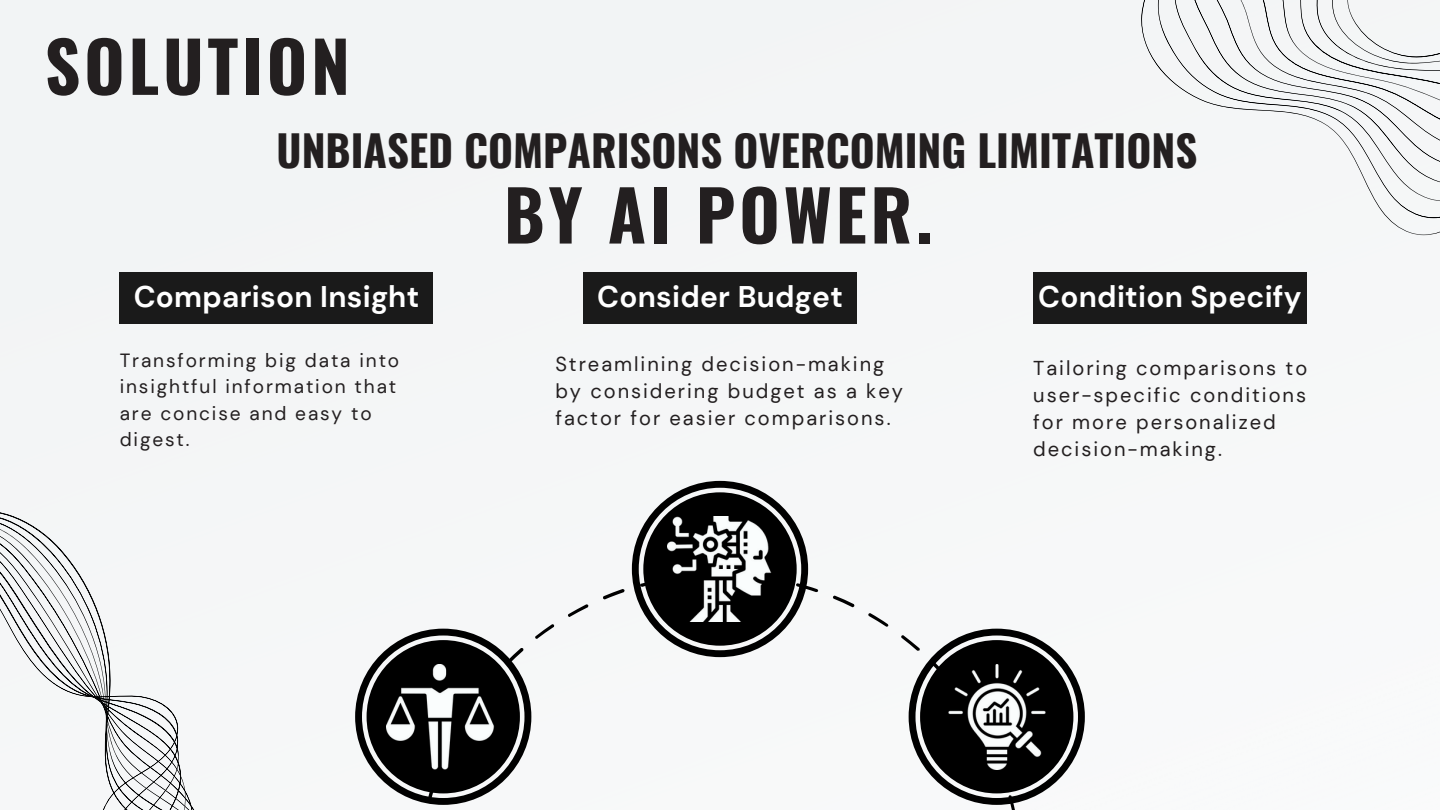
<style>
.page{position:relative;width:1440px;height:810px;background:#fff}
.page>*{position:absolute;margin:0;border:0;box-sizing:border-box;transform-origin:0 0}
.t1{font:700 69.5px "Oswald";letter-spacing:.055em;color:#231f20}
.t2{font:700 42.7px "Oswald";color:#231f20}
.t3{font:700 29.8px "DM Sans";letter-spacing:.01em;color:#fff}
.t4{font:20.1px/27px "DM Sans";letter-spacing:.1em;color:#231f20}
.t5{font:19.1px/26.2px "DM Sans";letter-spacing:.1em;color:#231f20}
</style>
<div class="page">
<div style="left:0;top:0;width:1428px;height:573px;background:#f4f5f6"></div>
<svg style="left:436px;top:573px;width:579px;height:237px"></svg>
<svg style="left:632px;top:481px;width:176px;height:176px"></svg>
<div style="left:643px;top:492px;width:154px;height:154px;background:#000;border-radius:50%"></div>
<svg style="left:909px;top:629px;width:176px;height:176px"></svg>
<div style="left:920px;top:640px;width:153px;height:153px;background:#000;border-radius:50%"></div>
<svg style="left:370px;top:629px;width:161px;height:176px"></svg>
<div style="left:367px;top:640px;width:153px;height:153px;background:#000;border-radius:50%"></div>
<div style="left:120px;top:272px;width:313px;height:51px;background:#1a1a1a"></div>
<div style="left:583px;top:272px;width:274px;height:51px;background:#1a1a1a"></div>
<div style="left:1033px;top:272px;width:274px;height:51px;background:#1a1a1a"></div>
<svg style="left:1140px;top:0;width:300px;height:235px;fill:#f4f6f7"></svg>
<div style="left:0;top:434px;width:370px;height:376px;background:#f5f6f7"></div>
<img style="left:386px;top:664px;width:115px;height:115px">
<img style="left:667px;top:516px;width:105px;height:105px">
<img style="left:948px;top:664px;width:98px;height:105px">
<p class="t1" style="left:45px;top:12px;width:307px">SOLUTION</p>
<p class="t2" style="left:277px;top:117px;width:922px">UNBIASED COMPARISONS OVERCOMING LIMITATIONS</p>
<p class="t3" style="left:134px;top:277px;width:287px">Comparison Insight</p>
<p class="t1" style="left:504px;top:161px;width:430px">BY AI POWER.</p>
<p class="t3" style="left:597px;top:277px;width:247px">Consider Budget</p>
<p class="t3" style="left:1038px;top:277px;width:265px">Condition Specify</p>
<p class="t5" style="left:120px;top:348px;width:281px">Transforming big data into insightful information that are concise and easy to digest.</p>
<p class="t4" style="left:555px;top:350px;width:349px">Streamlining decision-making by considering budget as a key factor for easier comparisons.</p>
<p class="t4" style="left:1033px;top:355px;width:276px">Tailoring comparisons to user-specific conditions for more personalized decision-making.</p>
</div>
